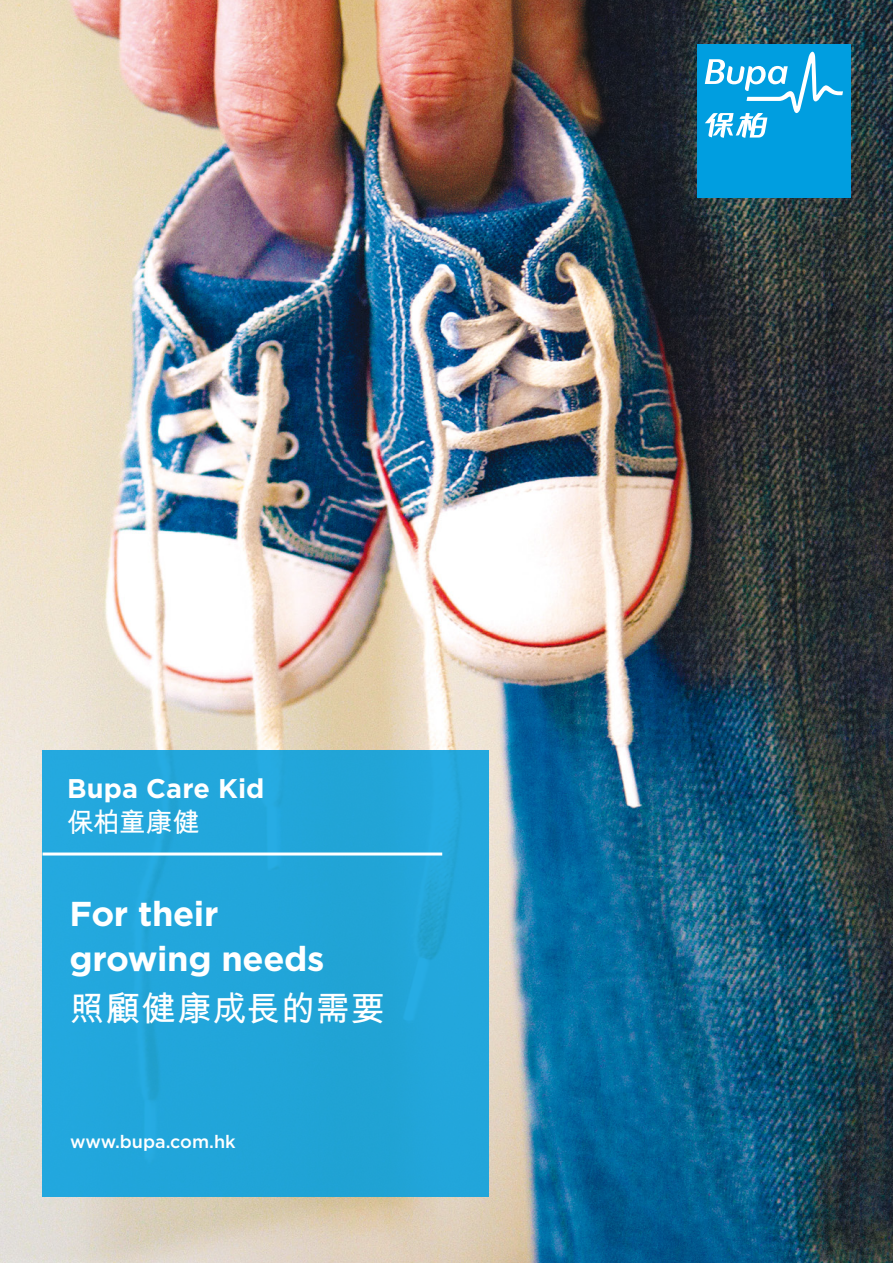
<style>
.page{position:relative;width:893px;height:1263px;background:#fff}
.page>*{position:absolute;margin:0;border:0;box-sizing:border-box;transform-origin:0 0}
.t1{font:700 34.5px/45px "Gotham";letter-spacing:-.01em;color:#fff}
.t2{font:700 34.5px "M Hei HK";letter-spacing:.015em;color:#fff}
.t3{font:700 27px "Gotham";letter-spacing:.005em;color:#fff}
.t4{font:700 27px "M Hei HK";letter-spacing:-.02em;color:#fff}
.t5{font:500 18px "Gotham";color:#fff}
</style>
<div class="page">
<img style="left:0;top:0;width:893px;height:1263px">
<div style="left:697px;top:45px;width:153px;height:153px;background:#009ee0"></div>
<svg style="left:705px;top:52px;width:138px;height:86px"></svg>
<div style="left:43px;top:750px;width:446px;height:447px;background:#22a6db"></div>
<hr style="left:43px;top:852px;width:399px;height:3px;background:#fff">
<p class="t3" style="left:67px;top:770px;width:199px">Bupa Care Kid</p>
<p class="t4" style="left:67px;top:803px;width:134px">保柏童康健</p>
<p class="t1" style="left:70px;top:891px;width:256px">For their growing needs</p>
<p class="t2" style="left:70px;top:983px;width:317px">照顧健康成長的需要</p>
<p class="t5" style="left:70px;top:1130px;width:167px">www.bupa.com.hk</p>
</div>
